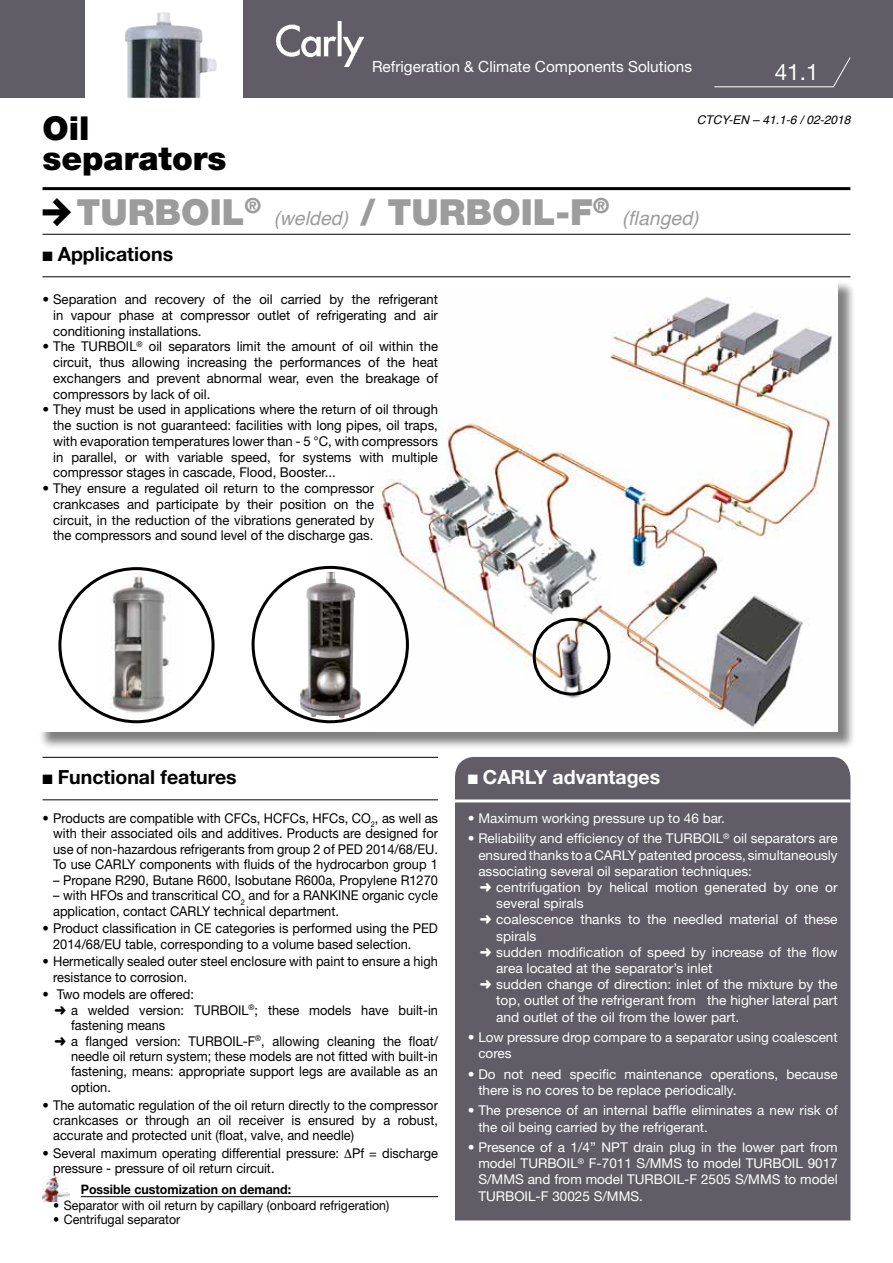
<style>
.page{position:relative;width:893px;height:1263px;background:#fff}
.page>*{position:absolute;margin:0;border:0;box-sizing:border-box;transform-origin:0 0}
.t1{font:900 36px "Helvetica Neue";color:#9c9c9d}
.t2{font:900 33px/30px "Helvetica Neue";color:#000}
.t3{font:22.5px "Helvetica Neue";color:#fff}
.t4{font:700 19.5px "Helvetica Neue";color:#000}
.t5{font:700 19.5px "Helvetica Neue";color:#fff}
.t6{font:italic 19.5px "Helvetica";color:#9c9c9d}
.t7{font:15.3px "Helvetica Neue";color:#fff}
.t8{font:13.5px/15.5px "Helvetica Neue";color:#000;scale:.95 1}
.t9{font:13.5px/16.2px "Helvetica Neue";color:#fff}
.t10{font:13.5px/15.8px "Helvetica Neue";color:#000;text-align:justify}
.t11{font:13.05px "Helvetica Neue";color:#000;scale:.95 1}
.t12{font:700 13.05px "Helvetica Neue";color:#000;scale:.95 1}
.t13{font:italic 12px "Helvetica";color:#000}
.s1{font-family:"Helvetica";font-weight:400;font-style:italic;font-size:19.5px}
</style>
<div class="page">
<div style="left:0;top:0;width:893px;height:98px;background:#615c66"></div>
<div style="left:455px;top:757px;width:395px;height:463px;background:#615c66"></div>
<hr style="left:43px;top:187px;width:807px;height:3px;background:#000">
<hr style="left:43px;top:234px;width:807px;height:1px;background:#000">
<hr style="left:43px;top:276px;width:807px;height:1px;background:#000">
<hr style="left:43px;top:757px;width:395px;height:1px;background:#000">
<hr style="left:43px;top:799px;width:395px;height:1px;background:#000">
<hr style="left:455px;top:799px;width:395px;height:3px;background:#fff">
<div style="left:85px;top:0;width:157px;height:99px;background:#fff"></div>
<img style="left:276px;top:21px;width:88px;height:45px">
<svg style="left:714px;top:57px;width:137px;height:31px"></svg>
<img style="left:125px;top:12px;width:92px;height:86px">
<div style="left:38px;top:280px;width:818px;height:470px;background:#000;opacity:.5"></div>
<div style="left:36px;top:278px;width:802px;height:453px;background:#fff"></div>
<img style="left:101px;top:570px;width:77px;height:151px">
<div style="left:58px;top:567px;width:157px;height:156px;border:3px solid #000;border-radius:50%"></div>
<img style="left:374px;top:297px;width:462px;height:431px">
<div style="left:533px;top:618px;width:77px;height:78px;border:3px solid #000;border-radius:50%"></div>
<img style="left:299px;top:572px;width:62px;height:146px">
<div style="left:252px;top:566px;width:157px;height:157px;border:3px solid #000;border-radius:50%"></div>
<hr style="left:81px;top:1196px;width:357px;height:1px;background:#000">
<img style="left:43px;top:1176px;width:27px;height:26px">
<p class="t7" style="left:372px;top:57px;width:322px">Refrigeration &amp; Climate Components Solutions</p>
<h3 class="t3" style="left:775px;top:58px;width:45px">41.1</h3>
<h2 class="t2" style="left:43px;top:113px;width:185px">Oil separators</h2>
<p class="t13" style="left:697px;top:110px;width:155px">CTCY-EN – 41.1-6 / 02-2018</p>
<h1 class="t1" style="left:77px;top:190px;width:535px">TURBOIL<sup>®</sup> <span class="s1">(welded)</span> / TURBOIL-F<sup>®</sup></h1>
<h3 class="t4" style="left:43px;top:242px;width:132px">■ Applications</h3>
<p class="t10" style="left:53px;top:291px;width:386px;text-indent:-11px">• Separation and recovery of the oil carried by the refrigerant in vapour phase at compressor outlet of refrigerating and air conditioning installations.</p>
<p class="t10" style="left:53px;top:338px;width:386px;text-indent:-11px">• The TURBOIL<sup>®</sup> oil separators limit the amount of oil within the circuit, thus allowing increasing the performances of the heat exchangers and prevent abnormal wear, even the breakage of compressors by lack of oil.</p>
<p class="t10" style="left:53px;top:401px;width:386px;text-indent:-11px">• They must be used in applications where the return of oil through the suction is not guaranteed: facilities with long pipes, oil traps, with evaporation temperatures lower than - 5 °C, with compressors in parallel, or with variable speed, for systems with multiple compressor stages in cascade, Flood, Booster...</p>
<p class="t10" style="left:53px;top:480px;width:323px;text-indent:-11px">• They ensure a regulated oil return to the compressor crankcases and participate by their position on the circuit, in the reduction of the vibrations generated by the compressors and sound level of the discharge gas.</p>
<h3 class="t6" style="left:622px;top:203px;width:78px">(flanged)</h3>
<h3 class="t4" style="left:43px;top:765px;width:196px">■ Functional features</h3>
<h3 class="t5" style="left:468px;top:765px;width:194px">■ CARLY advantages</h3>
<p class="t9" style="left:468px;top:810px;width:259px">• Maximum working pressure up to 46 bar.</p>
<p class="t9" style="left:468px;top:830px;width:371px">• Reliability and efficiency of the TURBOIL<sup>®</sup> oil separators are</p>
<p class="t9" style="left:478px;top:846px;width:361px">ensured thanks to a CARLY patented process, simultaneously</p>
<p class="t9" style="left:478px;top:863px;width:275px">associating several oil separation techniques:</p>
<p class="t9" style="left:480px;top:879px;width:359px">➜ centrifugation by helical motion generated by one or</p>
<p class="t9" style="left:496px;top:895px;width:89px">several spirals</p>
<p class="t9" style="left:480px;top:911px;width:359px">➜ coalescence thanks to the needled material of these</p>
<p class="t9" style="left:496px;top:927px;width:42px">spirals</p>
<p class="t9" style="left:480px;top:944px;width:359px">➜ sudden modification of speed by increase of the flow</p>
<p class="t9" style="left:496px;top:960px;width:218px">area located at the separator’s inlet</p>
<p class="t9" style="left:480px;top:976px;width:359px">➜ sudden change of direction: inlet of the mixture by the</p>
<p class="t9" style="left:496px;top:992px;width:343px">top, outlet of the refrigerant from the higher lateral part</p>
<p class="t9" style="left:496px;top:1008px;width:245px">and outlet of the oil from the lower part.</p>
<p class="t9" style="left:478px;top:1029px;width:361px;text-indent:-11px">• Low pressure drop compare to a separator using coalescent cores</p>
<p class="t9" style="left:478px;top:1065px;width:361px;text-indent:-11px">• Do not need specific maintenance operations, because there is no cores to be replace periodically.</p>
<p class="t9" style="left:478px;top:1102px;width:361px;text-indent:-11px">• The presence of an internal baffle eliminates a new risk of the oil being carried by the refrigerant.</p>
<p class="t9" style="left:478px;top:1139px;width:361px;text-align:justify;text-indent:-11px">• Presence of a 1/4” NPT drain plug in the lower part from model TURBOIL<sup>®</sup> F-7011 S/MMS to model TURBOIL 9017<br>S/MMS and from model TURBOIL-F 2505 S/MMS to model TURBOIL-F 30025 S/MMS.</p>
<p class="t8" style="left:53px;top:810px;width:407px;text-align:justify;text-indent:-11px">• Products are compatible with CFCs, HCFCs, HFCs, CO<sub>2</sub>, as well as with their associated oils and additives. Products are designed for use of non-hazardous refrigerants from group 2 of PED 2014/68/EU.<br>To use CARLY components with fluids of the hydrocarbon group 1</p>
<p class="t8" style="left:53px;top:872px;width:407px">– Propane R290, Butane R600, Isobutane R600a, Propylene R1270</p>
<p class="t8" style="left:53px;top:887px;width:407px">– with HFOs and transcritical CO<sub>2</sub> and for a RANKINE organic cycle application, contact CARLY technical department.</p>
<p class="t8" style="left:53px;top:920px;width:407px;text-indent:-11px">• Product classification in CE categories is performed using the PED<br>2014/68/EU table, corresponding to a volume based selection.</p>
<p class="t8" style="left:53px;top:953px;width:407px;text-indent:-11px">• Hermetically sealed outer steel enclosure with paint to ensure a high resistance to corrosion.</p>
<p class="t8" style="left:43px;top:986px;width:161px">• Two models are offered:</p>
<p class="t8" style="left:55px;top:1002px;width:405px">➜ a welded version: TURBOIL<sup>®</sup>; these models have built-in</p>
<p class="t8" style="left:71px;top:1017px;width:101px">fastening means</p>
<p class="t8" style="left:55px;top:1033px;width:405px">➜ a flanged version: TURBOIL-F<sup>®</sup>, allowing cleaning the float/</p>
<p class="t8" style="left:71px;top:1048px;width:388px">needle oil return system; these models are not fitted with built-in</p>
<p class="t8" style="left:71px;top:1064px;width:388px">fastening, means: appropriate support legs are available as an</p>
<p class="t8" style="left:71px;top:1079px;width:44px">option.</p>
<p class="t8" style="left:53px;top:1097px;width:407px;text-align:justify;text-indent:-11px">• The automatic regulation of the oil return directly to the compressor crankcases or through an oil receiver is ensured by a robust, accurate and protected unit (float, valve, and needle)</p>
<p class="t8" style="left:53px;top:1145px;width:407px;text-indent:-11px">• Several maximum operating differential pressure: ∆Pf = discharge pressure - pressure of oil return circuit.</p>
<p class="t12" style="left:81px;top:1181px;width:223px">Possible customization on demand:</p>
<p class="t11" style="left:53px;top:1198px;width:355px">• Separator with oil return by capillary (onboard refrigeration)</p>
<p class="t11" style="left:53px;top:1212px;width:135px">• Centrifugal separator</p>
</div>
